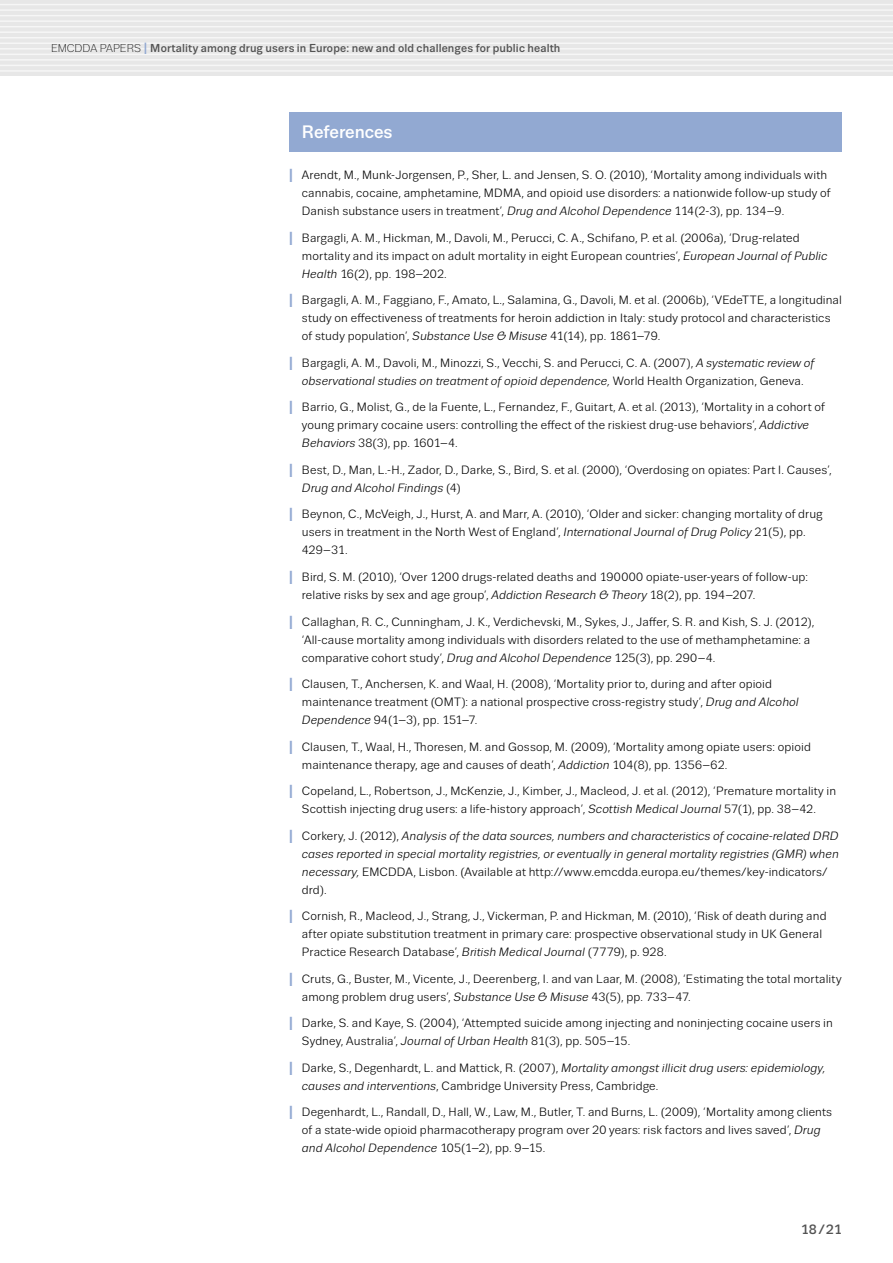
<style>
.page{position:relative;width:893px;height:1263px;background:#fff}
.page>*{position:absolute;margin:0;border:0;box-sizing:border-box;transform-origin:0 0}
.BOX_Heading{font:500 18px "Trivia Sans";letter-spacing:-.005em;color:#fff}
.t1{font:500 13.5px "Trivia Sans";color:#535353}
.References{font:12px/18px "Trivia Sans";letter-spacing:.01em;color:#000}
.References-2{font:italic 12px/18px "Trivia Sans";letter-spacing:.005em;color:#000}
.t2{font:500 11.55px "Trivia Sans";letter-spacing:.01em;color:#535353}
.s1{font-weight:300;font-size:11.25px;color:#000}
.s2{font-size:16.2px;color:#92a9d2}
.s3{font-weight:700;font-size:18.9px;color:#92a9d2}
.s4{font-style:italic}
.s5{font-weight:700;font-style:normal;font-size:18.9px;color:#92a9d2}
.s6{font-style:normal}
</style>
<div class="page">
<div style="left:0;top:0;width:893px;height:76px;background:#e7e7e7"></div>
<hr style="left:0;top:4px;width:893px;height:1px;background:#f6f6f6">
<hr style="left:0;top:9px;width:893px;height:2px;background:#f6f6f6">
<hr style="left:0;top:15px;width:893px;height:1px;background:#f6f6f6">
<hr style="left:0;top:20px;width:893px;height:2px;background:#f6f6f6">
<hr style="left:0;top:26px;width:893px;height:1px;background:#f6f6f6">
<hr style="left:0;top:31px;width:893px;height:2px;background:#f6f6f6">
<hr style="left:0;top:37px;width:893px;height:1px;background:#f6f6f6">
<hr style="left:0;top:43px;width:893px;height:1px;background:#f6f6f6">
<hr style="left:0;top:48px;width:893px;height:2px;background:#f6f6f6">
<hr style="left:0;top:54px;width:893px;height:1px;background:#f6f6f6">
<hr style="left:0;top:59px;width:893px;height:2px;background:#f6f6f6">
<hr style="left:0;top:65px;width:893px;height:1px;background:#f6f6f6">
<hr style="left:0;top:70px;width:893px;height:2px;background:#f6f6f6">
<div style="left:289px;top:112px;width:553px;height:39px;background:#92a9d2"></div>
<p class="t2" style="left:51px;top:42px;width:511px"><span class="s1">EMCDDA PAPERS</span> <span class="s2">I</span> Mortality among drug users in Europe: new and old challenges for public health</p>
<p class="BOX_Heading" style="left:302px;top:122px;width:92px">References</p>
<p class="References" style="left:302px;top:167px;width:530px;text-indent:-13px"><span class="s3">I</span> Arendt, M., Munk-Jorgensen, P., Sher, L. and Jensen, S. O. (2010), ‘Mortality among individuals with cannabis, cocaine, amphetamine, MDMA, and opioid use disorders: a nationwide follow-up study of<br>Danish substance users in treatment’, <span class="s4">Drug and Alcohol Dependence</span> 114(2-3), pp. 134–9.</p>
<p class="References" style="left:302px;top:229px;width:527px;text-indent:-13px"><span class="s3">I</span> Bargagli, A. M., Hickman, M., Davoli, M., Perucci, C. A., Schifano, P. et al. (2006a), ‘Drug-related mortality and its impact on adult mortality in eight European countries’, <span class="s4">European Journal of Public<br>Health</span> 16(2), pp. 198–202.</p>
<p class="References" style="left:302px;top:292px;width:541px;text-indent:-13px"><span class="s3">I</span> Bargagli, A. M., Faggiano, F., Amato, L., Salamina, G., Davoli, M. et al. (2006b), ‘VEdeTTE, a longitudinal study on effectiveness of treatments for heroin addiction in Italy: study protocol and characteristics of study population’, <span class="s4">Substance Use &amp; Misuse</span> 41(14), pp. 1861–79.</p>
<p class="References" style="left:289px;top:354px;width:527px;text-align:center"><span class="s3">I</span> Bargagli, A. M., Davoli, M., Minozzi, S., Vecchi, S. and Perucci, C. A. (2007), <span class="s4">A systematic review of observational studies on treatment of opioid dependence,</span> World Health Organization, Geneva.</p>
<p class="References" style="left:302px;top:399px;width:524px;text-indent:-13px"><span class="s3">I</span> Barrio, G., Molist, G., de la Fuente, L., Fernandez, F., Guitart, A. et al. (2013), ‘Mortality in a cohort of young primary cocaine users: controlling the effect of the riskiest drug-use behaviors’, <span class="s4">Addictive<br>Behaviors</span> 38(3), pp. 1601–4.</p>
<p class="References" style="left:302px;top:461px;width:531px;text-indent:-13px"><span class="s3">I</span> Best, D., Man, L.-H., Zador, D., Darke, S., Bird, S. et al. (2000), ‘Overdosing on opiates: Part I. Causes’,<br><span class="s4">Drug and Alcohol Findings</span> (4)</p>
<p class="References" style="left:302px;top:506px;width:522px;text-indent:-13px"><span class="s3">I</span> Beynon, C., McVeigh, J., Hurst, A. and Marr, A. (2010), ‘Older and sicker: changing mortality of drug users in treatment in the North West of England’, <span class="s4">International Journal of Drug Policy</span> 21(5), pp.<br>429–31.</p>
<p class="References" style="left:302px;top:568px;width:507px;text-indent:-13px"><span class="s3">I</span> Bird, S. M. (2010), ‘Over 1200 drugs-related deaths and 190000 opiate-user-years of follow-up: relative risks by sex and age group’, <span class="s4">Addiction Research &amp; Theory</span> 18(2), pp. 194–207.</p>
<p class="References" style="left:302px;top:613px;width:514px;text-indent:-13px"><span class="s3">I</span> Callaghan, R. C., Cunningham, J. K., Verdichevski, M., Sykes, J., Jaffer, S. R. and Kish, S. J. (2012), ‘All-cause mortality among individuals with disorders related to the use of methamphetamine: a comparative cohort study’, <span class="s4">Drug and Alcohol Dependence</span> 125(3), pp. 290–4.</p>
<p class="References" style="left:302px;top:675px;width:498px;text-indent:-13px"><span class="s3">I</span> Clausen, T., Anchersen, K. and Waal, H. (2008), ‘Mortality prior to, during and after opioid maintenance treatment (OMT): a national prospective cross-registry study’, <span class="s4">Drug and Alcohol<br>Dependence</span> 94(1–3), pp. 151–7.</p>
<p class="References" style="left:302px;top:738px;width:510px;text-indent:-13px"><span class="s3">I</span> Clausen, T., Waal, H., Thoresen, M. and Gossop, M. (2009), ‘Mortality among opiate users: opioid maintenance therapy, age and causes of death’, <span class="s4">Addiction</span> 104(8), pp. 1356–62.</p>
<p class="References" style="left:302px;top:782px;width:536px;text-indent:-13px"><span class="s3">I</span> Copeland, L., Robertson, J., McKenzie, J., Kimber, J., Macleod, J. et al. (2012), ‘Premature mortality in<br>Scottish injecting drug users: a life-history approach’, <span class="s4">Scottish Medical Journal</span> 57(1), pp. 38–42.</p>
<p class="References-2" style="left:302px;top:827px;width:538px;text-indent:-13px"><span class="s5">I</span> <span class="s6">Corkery, J. (2012),</span> Analysis of the data sources, numbers and characteristics of cocaine-related DRD cases reported in special mortality registries, or eventually in general mortality registries (GMR) when necessary, <span class="s6">EMCDDA, Lisbon. (Available at http://www.emcdda.europa.eu/themes/key-indicators/ drd).</span></p>
<p class="References" style="left:302px;top:907px;width:526px;text-indent:-13px"><span class="s3">I</span> Cornish, R., Macleod, J., Strang, J., Vickerman, P. and Hickman, M. (2010), ‘Risk of death during and after opiate substitution treatment in primary care: prospective observational study in UK General<br>Practice Research Database’, <span class="s4">British Medical Journal</span> (7779), p. 928.</p>
<p class="References" style="left:302px;top:970px;width:541px;text-indent:-13px"><span class="s3">I</span> Cruts, G., Buster, M., Vicente, J., Deerenberg, I. and van Laar, M. (2008), ‘Estimating the total mortality among problem drug users’, <span class="s4">Substance Use &amp; Misuse</span> 43(5), pp. 733–47.</p>
<p class="References" style="left:302px;top:1014px;width:532px;text-indent:-13px"><span class="s3">I</span> Darke, S. and Kaye, S. (2004), ‘Attempted suicide among injecting and noninjecting cocaine users in<br>Sydney, Australia’, <span class="s4">Journal of Urban Health</span> 81(3), pp. 505–15.</p>
<p class="References" style="left:302px;top:1059px;width:525px;text-indent:-13px"><span class="s3">I</span> Darke, S., Degenhardt, L. and Mattick, R. (2007), <span class="s4">Mortality amongst illicit drug users: epidemiology, causes and interventions</span>, Cambridge University Press, Cambridge.</p>
<p class="References" style="left:302px;top:1103px;width:532px;text-indent:-13px"><span class="s3">I</span> Degenhardt, L., Randall, D., Hall, W., Law, M., Butler, T. and Burns, L. (2009), ‘Mortality among clients of a state-wide opioid pharmacotherapy program over 20 years: risk factors and lives saved’, <span class="s4">Drug and Alcohol Dependence</span> 105(1–2), pp. 9–15.</p>
<p class="t1" style="left:801px;top:1222px;width:43px">18/21</p>
</div>
